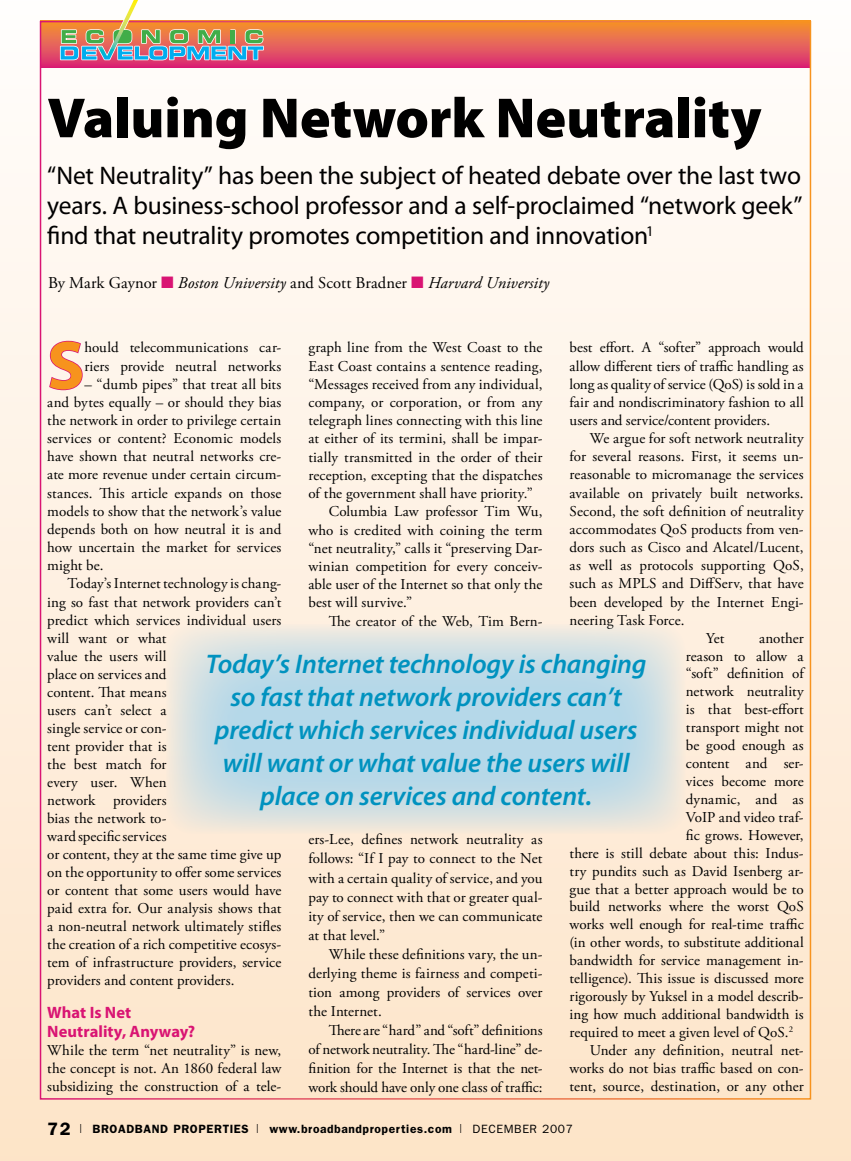
<style>
.page{position:relative;width:851px;height:1161px;background:#fff}
.page>*{position:absolute;margin:0;border:0;box-sizing:border-box;transform-origin:0 0}
.t1{font:700 68.85px "Myriad Pro";color:#f7931d}
.t2{font:900 57px "Myriad Pro";letter-spacing:-.005em;color:#000}
.t3{font:italic 600 27px/33px "Myriad Pro";letter-spacing:-.005em;color:#0092bf;text-align:center}
.t4{font:25.5px/30px "Myriad Pro";letter-spacing:-.01em;color:#000;text-align:justify}
.t5{font:italic 16.5px "Adobe Garamond Pro";color:#000}
.t6{font:700 16.5px/19.5px "Myriad Pro";color:#d91473}
.t7{font:15px/18px "Adobe Garamond Pro";letter-spacing:.005em;color:#000;text-align:justify}
.t8{font:600 12px "Franklin Gothic";letter-spacing:.05em;color:#000}
.s1{font-style:normal}
.s2{color:#d91473}
.s3{font-size:18px}
.s4{font-family:"Helvetica";font-weight:300;font-stretch:condensed}
.s5{font-weight:400}
</style>
<div class="page">
<div style="left:0;top:0;width:850px;height:1161px;background:linear-gradient(to bottom,#fff9f7,#fde4c9)"></div>
<svg style="left:43px;top:24px;width:765px;height:44px;background:#e55a59"></svg>
<svg style="left:59px;top:0;width:204px;height:62px"></svg>
<svg style="left:850px;top:169px;width:1px;height:992px"></svg>
<svg style="left:48px;top:340px;width:35px;height:51px;background:#f7cfd6"></svg>
<svg style="left:166px;top:624px;width:519px;height:210px;background:#cadde4"></svg>
<h2 class="t2" style="left:47px;top:80px;width:715px">Valuing Network Neutrality</h2>
<h3 class="t4" style="left:47px;top:160px;width:756px">“Net Neutrality” has been the subject of heated debate over the last two years. A business-school professor and a self-proclaimed “network geek” find that neutrality promotes competition and innovation<sup>1</sup></h3>
<p class="t5" style="left:48px;top:272px;width:502px"><span class="s1">By Mark Gaynor</span> <span class="s2">■</span> Boston University <span class="s1">and Scott Bradner</span> <span class="s2">■</span> Harvard University</p>
<h1 class="t1" style="left:47px;top:321px;width:39px">S</h1>
<p class="t7" style="left:84px;top:339px;width:198px">hould telecommunications car&shy;riers provide neutral networks</p>
<p class="t7" style="left:308px;top:339px;width:235px">graph line from the West Coast to the</p>
<p class="t7" style="left:308px;top:357px;width:235px">East Coast contains a sentence reading,</p>
<p class="t7" style="left:308px;top:376px;width:235px">“Messages received from any individual,</p>
<p class="t7" style="left:308px;top:394px;width:235px">company, or corporation, or from any</p>
<p class="t7" style="left:308px;top:412px;width:236px">telegraph lines connecting with this line</p>
<p class="t7" style="left:308px;top:430px;width:236px">at either of its termini, shall be impar-</p>
<p class="t7" style="left:308px;top:448px;width:236px">tially transmitted in the order of their</p>
<p class="t7" style="left:308px;top:467px;width:235px">reception, excepting that the dispatches</p>
<p class="t7" style="left:308px;top:485px;width:226px">of the government shall have priority.”</p>
<p class="t7" style="left:328px;top:503px;width:215px">Columbia Law professor Tim Wu,</p>
<p class="t7" style="left:308px;top:521px;width:235px">who is credited with coining the term</p>
<p class="t7" style="left:308px;top:539px;width:236px">“net neutrality,” calls it “preserving Dar-</p>
<p class="t7" style="left:308px;top:558px;width:236px">winian competition for every conceiv-</p>
<p class="t7" style="left:308px;top:576px;width:235px">able user of the Internet so that only the</p>
<p class="t7" style="left:308px;top:594px;width:105px">best will survive.”</p>
<p class="t7" style="left:328px;top:612px;width:215px">The creator of the Web, Tim Bern-</p>
<p class="t7" style="left:569px;top:339px;width:236px">best effort. A “softer” approach would allow different tiers of traffic handling as long as quality of service (QoS) is sold in a fair and nondiscriminatory fash-ion to all users and service/con-tent providers.</p>
<p class="t7" style="left:590px;top:430px;width:215px">We argue for soft network neutrality</p>
<p class="t7" style="left:569px;top:448px;width:235px">for several reasons. First, it seems un-</p>
<p class="t7" style="left:569px;top:466px;width:236px">reasonable to micromanage the services</p>
<p class="t7" style="left:569px;top:484px;width:236px">available on privately built networks.</p>
<p class="t7" style="left:569px;top:503px;width:235px">Second, the soft definition of neutrality</p>
<p class="t7" style="left:569px;top:521px;width:235px">accommodates QoS products from ven-</p>
<p class="t7" style="left:569px;top:539px;width:235px">dors such as Cisco and Alcatel/Lucent,</p>
<p class="t7" style="left:569px;top:557px;width:236px">as well as protocols supporting QoS,</p>
<p class="t7" style="left:569px;top:575px;width:235px">such as MPLS and DiffServ, that have</p>
<p class="t7" style="left:569px;top:593px;width:235px">been developed by the Internet Engi-</p>
<p class="t7" style="left:569px;top:611px;width:116px">neering Task Force.</p>
<p class="t7" style="left:706px;top:629px;width:20px">Yet</p>
<p class="t7" style="left:759px;top:629px;width:46px">another</p>
<p class="t7" style="left:686px;top:647px;width:119px">rea-son to allow a</p>
<p class="t7" style="left:686px;top:665px;width:119px">“soft” definition of</p>
<p class="t7" style="left:686px;top:683px;width:119px">net-work neutrality</p>
<p class="t7" style="left:686px;top:701px;width:119px">is that best-effort</p>
<p class="t7" style="left:686px;top:719px;width:119px">tran-sport might not</p>
<p class="t7" style="left:686px;top:737px;width:119px">be good enough as</p>
<p class="t7" style="left:686px;top:755px;width:119px">con-tent and ser-</p>
<p class="t7" style="left:686px;top:773px;width:119px">vices become more</p>
<p class="t7" style="left:686px;top:791px;width:119px">dynamic, and as</p>
<p class="t7" style="left:686px;top:809px;width:119px">VoIP and video traf-</p>
<p class="t7" style="left:686px;top:827px;width:119px">fic grows. However,</p>
<p class="t7" style="left:569px;top:844px;width:235px">there is still debate about this: Indus-</p>
<p class="t7" style="left:569px;top:862px;width:235px">try pundits such as David Isenberg ar-</p>
<p class="t7" style="left:569px;top:880px;width:235px">gue that a better approach would be to</p>
<p class="t7" style="left:569px;top:898px;width:235px">build networks where the worst QoS</p>
<p class="t7" style="left:569px;top:916px;width:235px">works well enough for real-time traffic</p>
<p class="t7" style="left:569px;top:934px;width:236px">(in other words, to substitute additional</p>
<p class="t7" style="left:569px;top:952px;width:235px">bandwidth for service management in-</p>
<p class="t7" style="left:569px;top:970px;width:235px">telligence). This issue is discussed more</p>
<p class="t7" style="left:569px;top:988px;width:235px">rigorously by Yuksel in a model describ-</p>
<p class="t7" style="left:569px;top:1006px;width:235px">ing how much additional bandwidth is</p>
<p class="t7" style="left:569px;top:1024px;width:225px">required to meet a given level of QoS.<sup>2</sup></p>
<p class="t7" style="left:590px;top:1042px;width:215px">Under any definition, neutral net-</p>
<p class="t7" style="left:569px;top:1060px;width:235px">works do not bias traffic based on con-</p>
<p class="t7" style="left:569px;top:1078px;width:236px">tent, source, destination, or any other</p>
<p class="t7" style="left:47px;top:375px;width:236px;text-indent:37px">– “dumb pipes” that treat all bits and bytes equally – or should they bias the network in order to privilege certain services or content? Economic models have shown that neutral networks cre&shy;ate more revenue under certain circum&shy;stances. This article expands on those models to show that the network’s value depends both on how neutral it is and how uncertain the market for services might be.</p>
<p class="t7" style="left:47px;top:575px;width:236px;text-align:left;text-indent:20px">Today’s Internet technology is chang&shy;ing so fast that network providers can’t predict which services individual users will want or what<br>value the users will<br>place on services and<br>content. That means<br>users can’t select a<br>single service or con-<br>tent provider that is<br>the best match for<br>every user. When<br>network providers<br>bias the network to-<br>ward specific services<br>or content, they at the same time give up on the opportunity to offer some services or content that some users would have paid extra for. Our analysis shows that a non-neutral network ultimately stifles the creation of a rich competitive ecosys&shy;tem of infrastructure providers, service providers and content providers.</p>
<p class="t6" style="left:47px;top:1002px;width:149px">What Is Net<br>Neutrality, Anyway?</p>
<p class="t7" style="left:47px;top:1042px;width:236px">While the term “net neutrality” is new, the concept is not. An 1860 federal law subsidizing the construction of a tele-</p>
<h3 class="t3" style="left:206px;top:647px;width:442px">Today’s Internet technology is changing so fast that network providers can’t predict which services individual users will want or what value the users will place on services and content.</h3>
<p class="t7" style="left:308px;top:831px;width:236px;line-height:19px">ers-Lee, defines network neutrality as follows: “If I pay to connect to the Net with a certain quality of service, and you pay to connect with that or greater qual&shy;ity of service, then we can communicate at that level.”</p>
<p class="t7" style="left:308px;top:945px;width:236px;line-height:19px;text-indent:20px">While these definitions vary, the un&shy;derlying theme is fairness and competi&shy;tion among providers of services over the Internet.</p>
<p class="t7" style="left:308px;top:1021px;width:236px;line-height:19px;text-indent:20px">There are “hard” and “soft” definitions of network neutrality. The “hard-line” de&shy;fini-tion for the Internet is that the net&shy;work should have only one class of traffic:</p>
<p class="t8" style="left:47px;top:1122px;width:527px"><span class="s3">72</span> <span class="s4">|</span> BROADBAND PROPERTIES <span class="s4">|</span> www.broadbandproperties.com <span class="s4">|</span> <span class="s5">DECEMBER 2007</span></p>
</div>
